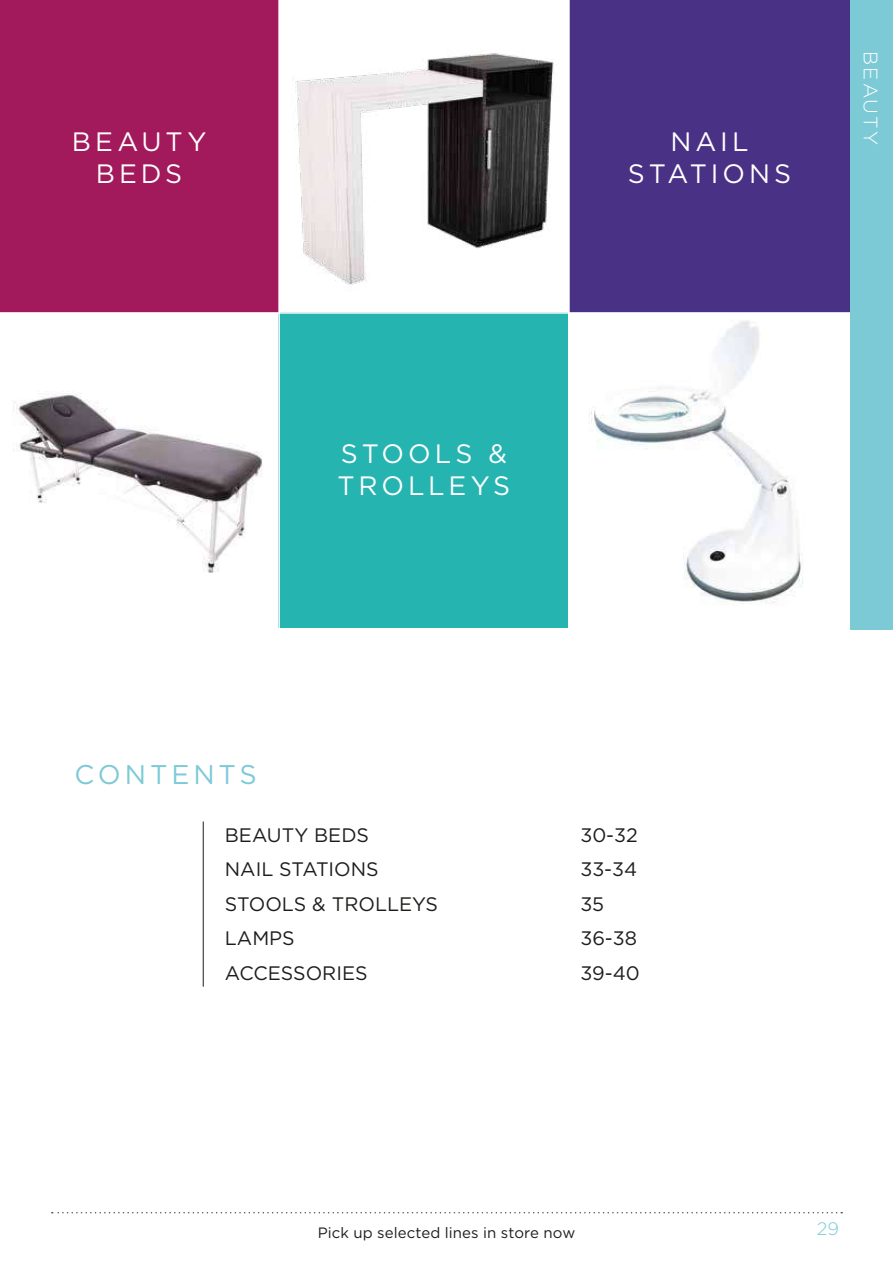
<style>
.page{position:relative;width:893px;height:1263px;background:#fff}
.page>*{position:absolute;margin:0;border:0;box-sizing:border-box;transform-origin:0 0}
.t1{font:27px "Gotham";letter-spacing:.14em;color:#7dcad7}
.t2{font:26.55px/32px "Gotham";letter-spacing:.145em;color:#fff;text-align:center}
.t3{font:19.5px "Gotham";color:#1d1d1b}
.t4{font:300 19.5px "Gotham";letter-spacing:.11em;color:#fff}
.t5{font:300 18px "Gotham";color:#7dcad7}
.t6{font:15px "Gotham";letter-spacing:.005em;color:#1d1d1b}
</style>
<div class="page">
<svg style="left:52px;top:1212px;width:790px;height:1px"></svg>
<img style="left:13px;top:393px;width:250px;height:180px">
<img style="left:589px;top:320px;width:214px;height:285px">
<hr style="left:203px;top:822px;width:1px;height:164px;background:#1d1d1b">
<div style="left:569px;top:0;width:283px;height:313px;background:#493185"></div>
<div style="left:278px;top:313px;width:290px;height:315px;background:#26b4b0"></div>
<div style="left:0;top:0;width:278px;height:312px;background:#a21a5b"></div>
<hr style="left:0;top:312px;width:855px;height:2px;background:#fff">
<hr style="left:278px;top:0;width:2px;height:659px;background:#fff">
<hr style="left:568px;top:0;width:2px;height:659px;background:#fff">
<img style="left:295px;top:53px;width:259px;height:232px">
<div style="left:850px;top:0;width:43px;height:629px;background:#7dcad7"></div>
<h2 class="t2" style="left:72px;top:125px;width:136px">BEAUTY<br>BEDS</h2>
<h2 class="t2" style="left:628px;top:125px;width:165px">NAIL<br>STATIONS</h2>
<p class="t4" style="left:883px;top:51px;width:96px;rotate:90deg">BEAUTY</p>
<h2 class="t2" style="left:337px;top:437px;width:174px;text-align:left">STOOLS &amp;<br>TROLLEYS</h2>
<h1 class="t1" style="left:74px;top:757px;width:184px">CONTENTS</h1>
<p class="t3" style="left:225px;top:822px;width:145px">BEAUTY BEDS</p>
<p class="t3" style="left:580px;top:822px;width:59px">30-32</p>
<p class="t3" style="left:225px;top:857px;width:155px">NAIL STATIONS</p>
<p class="t3" style="left:580px;top:857px;width:58px">33-34</p>
<p class="t3" style="left:225px;top:891px;width:215px">STOOLS &amp; TROLLEYS</p>
<p class="t3" style="left:580px;top:891px;width:25px">35</p>
<p class="t3" style="left:225px;top:926px;width:71px">LAMPS</p>
<p class="t3" style="left:580px;top:926px;width:58px">36-38</p>
<p class="t3" style="left:225px;top:960px;width:144px">ACCESSORIES</p>
<p class="t3" style="left:580px;top:960px;width:61px">39-40</p>
<p class="t6" style="left:318px;top:1223px;width:259px">Pick up selected lines in store now</p>
<p class="t5" style="left:817px;top:1217px;width:24px">29</p>
</div>
